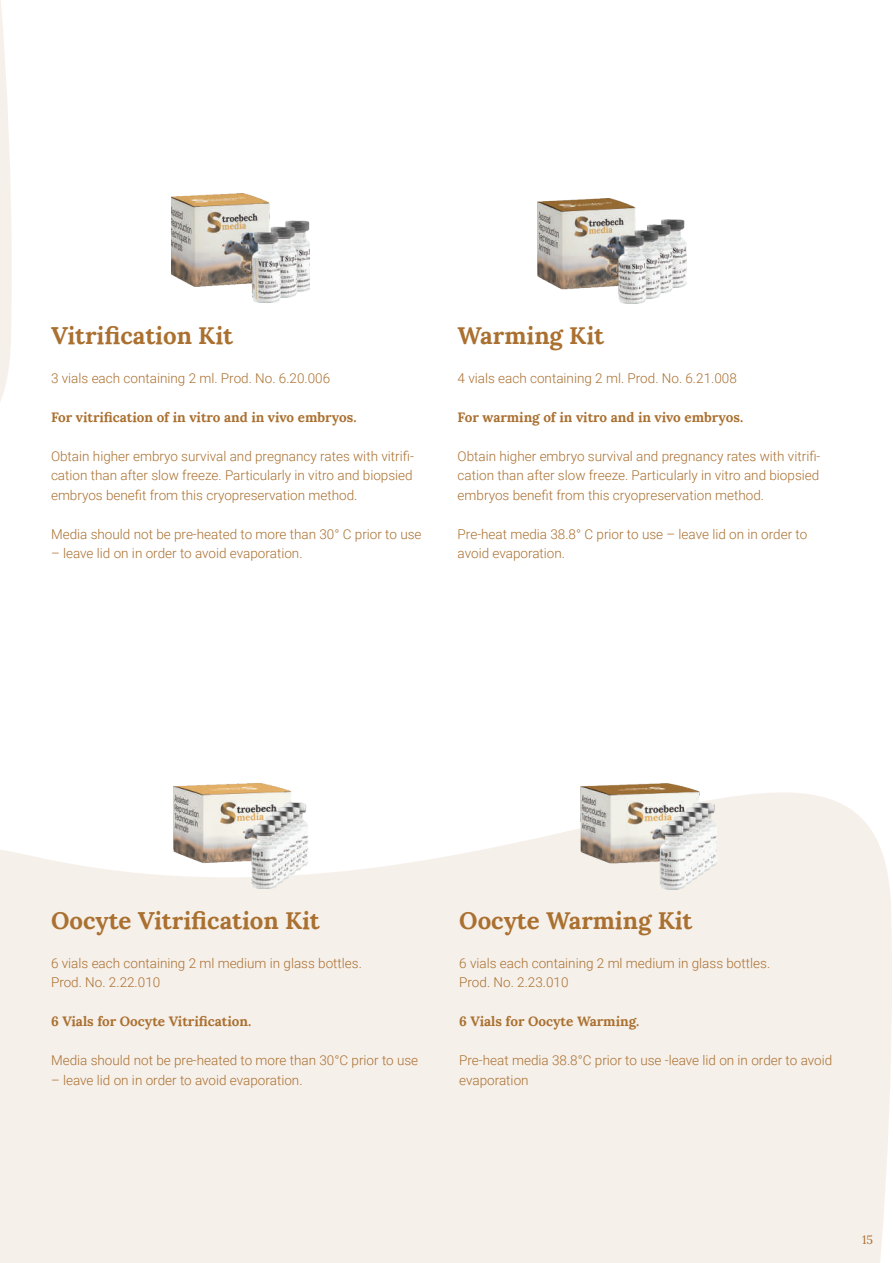
<style>
.page{position:relative;width:893px;height:1263px;background:#fff}
.page>*{position:absolute;margin:0;border:0;box-sizing:border-box;transform-origin:0 0}
.t1{font:700 24px "Lora";color:#aa7030}
.t2{font:300 13.5px/19.5px "Roboto";color:#aa7030}
.t3{font:700 13.5px "Lora";color:#aa7030}
.t4{font:12px "Lora";color:#aa7030}
</style>
<div class="page">
<svg style="left:0;top:0;width:12px;height:402px"></svg>
<svg style="left:0;top:786px;width:892px;height:477px;fill:#f6f0ea"></svg>
<img style="left:173px;top:783px;width:138px;height:105px">
<img style="left:581px;top:783px;width:139px;height:107px">
<img style="left:538px;top:198px;width:148px;height:105px">
<img style="left:172px;top:194px;width:138px;height:109px">
<h1 class="t1" style="left:51px;top:315px;width:183px">Vitrification Kit</h1>
<p class="t2" style="left:51px;top:367px;width:281px">3 vials each containing 2 ml. Prod. No. 6.20.006</p>
<p class="t3" style="left:51px;top:405px;width:307px">For vitrification of in vitro and in vivo embryos.</p>
<p class="t2" style="left:51px;top:445px;width:364px;text-align:justify">Obtain higher embryo survival and pregnancy rates with vitrifi&shy;cation than after slow freeze. Particularly in vitro and biopsied embryos benefit from this cryopreservation method.</p>
<p class="t2" style="left:51px;top:523px;width:372px">Media should not be pre-heated to more than 30° C prior to use</p>
<p class="t2" style="left:51px;top:543px;width:253px">– leave lid on in order to avoid evaporation.</p>
<h1 class="t1" style="left:458px;top:315px;width:148px">Warming Kit</h1>
<p class="t2" style="left:458px;top:367px;width:281px">4 vials each containing 2 ml. Prod. No. 6.21.008</p>
<p class="t3" style="left:458px;top:405px;width:287px">For warming of in vitro and in vivo embryos.</p>
<p class="t2" style="left:458px;top:445px;width:364px;text-align:justify">Obtain higher embryo survival and pregnancy rates with vitrifi&shy;cation than after slow freeze. Particularly in vitro and biopsied embryos benefit from this cryopreservation method.</p>
<p class="t2" style="left:458px;top:523px;width:351px">Pre-heat media 38.8° C prior to use – leave lid on in order to avoid evaporation.</p>
<h1 class="t1" style="left:51px;top:900px;width:270px">Oocyte Vitrification Kit</h1>
<p class="t2" style="left:51px;top:952px;width:312px">6 vials each containing 2 ml medium in glass bottles.<br>Prod. No. 2.22.010</p>
<p class="t3" style="left:51px;top:1010px;width:202px">6 Vials for Oocyte Vitrification.</p>
<p class="t2" style="left:51px;top:1050px;width:369px">Media should not be pre-heated to more than 30°C prior to use</p>
<p class="t2" style="left:51px;top:1069px;width:253px">– leave lid on in order to avoid evaporation.</p>
<h1 class="t1" style="left:459px;top:900px;width:235px">Oocyte Warming Kit</h1>
<p class="t2" style="left:459px;top:952px;width:312px">6 vials each containing 2 ml medium in glass bottles.<br>Prod. No. 2.23.010</p>
<p class="t3" style="left:459px;top:1010px;width:182px">6 Vials for Oocyte Warming.</p>
<p class="t2" style="left:459px;top:1050px;width:375px">Pre-heat media 38.8°C prior to use -leave lid on in order to avoid evaporation</p>
<p class="t4" style="left:862px;top:1230px;width:12px">15</p>
</div>
